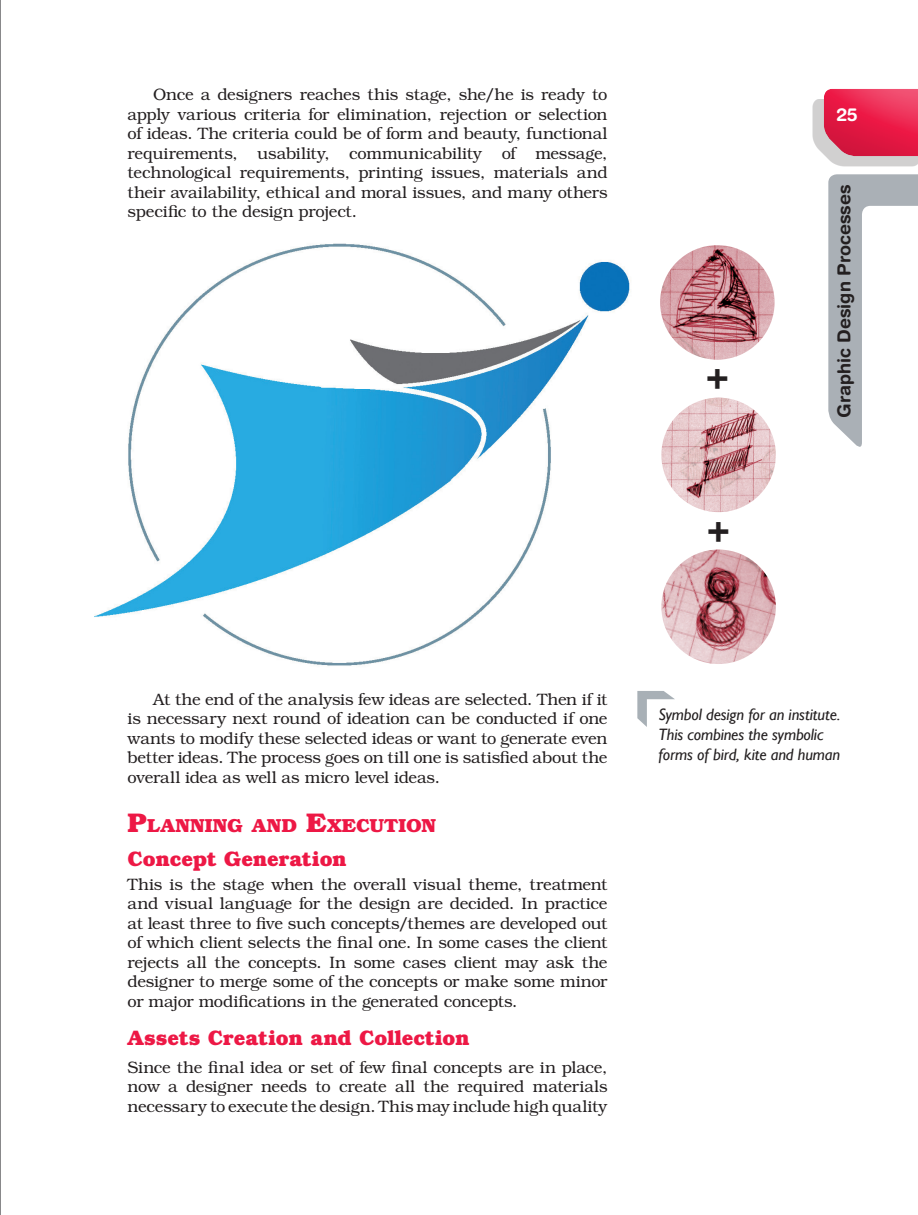
<style>
.page{position:relative;width:918px;height:1215px;background:#fff}
.page>*{position:absolute;margin:0;border:0;box-sizing:border-box;transform-origin:0 0}
.t1{font:700 36px "Gill Sans";color:#231f20}
.t2{font:700 21px "Bookman";color:#ed1845}
.t3{font:700 18.9px "Bookman";letter-spacing:-.015em;color:#ed1845}
.t4{font:700 18px "Helvetica Rounded LT Std";color:#231f20}
.t5{font:700 18px "Helvetica Rounded LT Std";color:#fff}
.t6{font:300 16.5px/19.5px "Bookman Std";letter-spacing:-.01em;color:#231f20;text-align:justify}
.t7{font:italic 16.5px/19.8px "Gill Sans";letter-spacing:-.01em;color:#231f20}
.s1{font-size:27px}
</style>
<div class="page">
<svg style="left:828px;top:174px;width:90px;height:273px"></svg>
<div style="left:813px;top:99px;width:105px;height:67px;background:#231f20;opacity:.21"></div>
<div style="left:824px;top:88px;width:94px;height:70px;background:#231f20;opacity:.22"></div>
<hr style="left:0;top:0;width:1px;height:1215px;background:#616164">
<img style="left:94px;top:243px;width:537px;height:423px">
<img style="left:660px;top:245px;width:115px;height:115px;border-radius:57px">
<img style="left:661px;top:398px;width:115px;height:114px;border-radius:57px">
<img style="left:661px;top:550px;width:115px;height:114px;border-radius:57px">
<svg style="left:637px;top:691px;width:38px;height:36px"></svg>
<p class="t6" style="left:128px;top:85px;width:482px;text-indent:26px">Once a designers reaches this stage, she/he is ready to apply various criteria for elimination, rejection or selection of ideas. The criteria could be of form and beauty, functional requirements, usability, communicability of message, technological requirements, printing issues, materials and their availability, ethical and moral issues, and many others specific to the design project.</p>
<h1 class="t1" style="left:705px;top:358px;width:26px">+</h1>
<h1 class="t1" style="left:707px;top:511px;width:26px">+</h1>
<p class="t5" style="left:837px;top:103px;width:23px">25</p>
<p class="t4" style="left:833px;top:418px;width:235px;rotate:-90deg">Graphic Design Processes</p>
<p class="t6" style="left:128px;top:690px;width:482px;text-indent:26px">At the end of the analysis few ideas are selected. Then if it is necessary next round of ideation can be conducted if one wants to modify these selected ideas or want to generate even better ideas. The process goes on till one is satisfied about the overall idea as well as micro level ideas.</p>
<p class="t3" style="left:128px;top:814px;width:310px"><span class="s1">P</span>LANNING AND <span class="s1">E</span>XECUTION</p>
<p class="t2" style="left:128px;top:845px;width:221px">Concept Generation</p>
<p class="t6" style="left:128px;top:874px;width:482px">This is the stage when the overall visual theme, treatment and visual language for the design are decided. In practice at least three to five such concepts/themes are developed out of which client selects the final one. In some cases the client rejects all the concepts. In some cases client may ask the designer to merge some of the concepts or make some minor or major modifications in the generated concepts.</p>
<p class="t2" style="left:128px;top:1024px;width:344px">Assets Creation and Collection</p>
<p class="t6" style="left:128px;top:1057px;width:482px">Since the final idea or set of few final concepts are in place, now a designer needs to create all the required materials necessary to execute the design. This may include high quality</p>
<p class="t7" style="left:659px;top:705px;width:183px">Symbol design for an institute.<br>This combines the symbolic forms of bird, kite and human</p>
</div>
